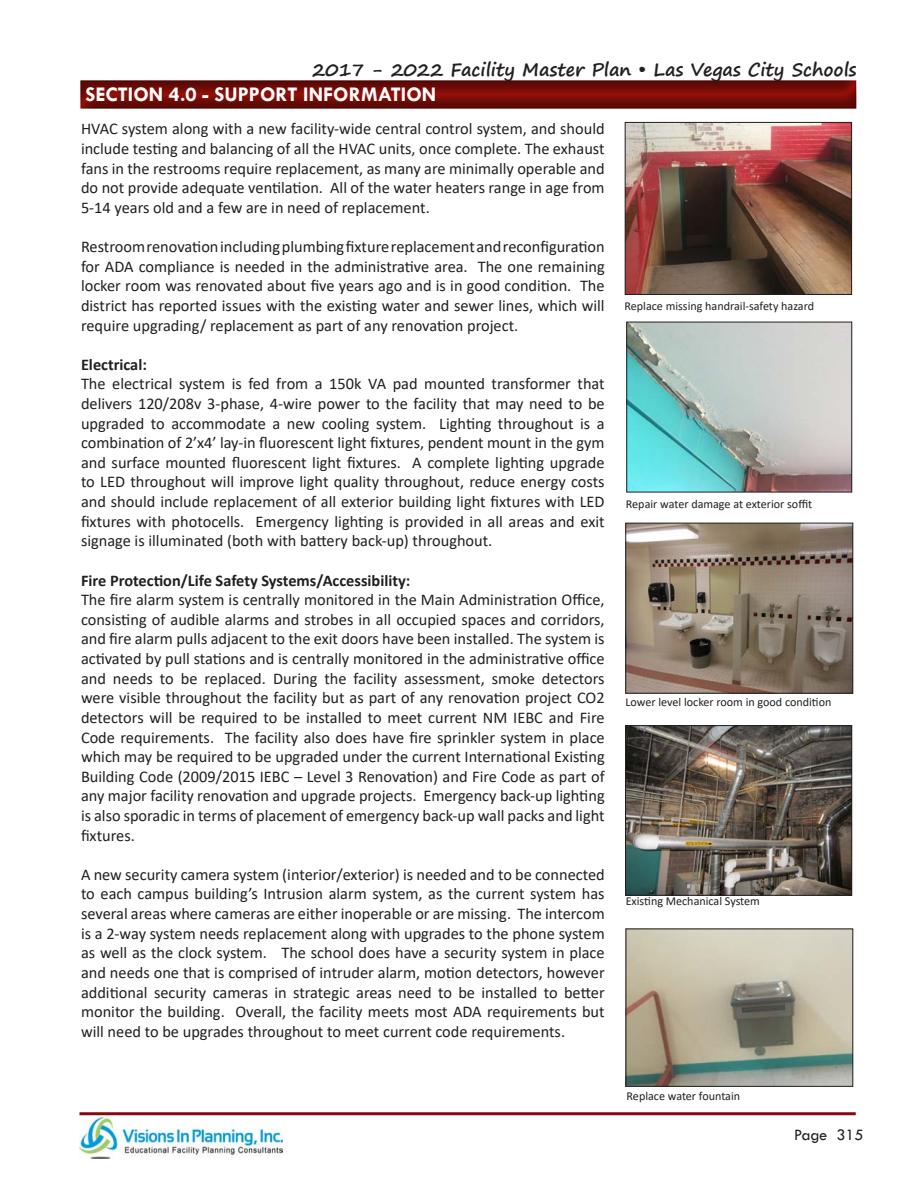
<style>
.page{position:relative;width:918px;height:1188px;background:#fff}
.page>*{position:absolute;margin:0;border:0;box-sizing:border-box;transform-origin:0 0}
.t1{font:700 21px "Tw Cen";color:#fff}
.t2{font:700 18px "Segoe Print";color:#231f20}
.t3{font:16.5px "Tw Cen";color:#231f20}
.t4{font:16.35px/19.6px "Calibri";color:#231f20;text-align:justify}
.t5{font:700 16.35px "Calibri";color:#231f20}
.t6{font:12.15px "Calibri";color:#231f20}
</style>
<div class="page">
<div style="left:78px;top:80px;width:780px;height:31px;background:#231f20;opacity:.5"></div>
<img style="left:80px;top:1118px;width:203px;height:41px">
<hr style="left:80px;top:1112px;width:776px;height:3px;background:#87070a">
<img style="left:627px;top:124px;width:223px;height:169px">
<div style="left:625px;top:122px;width:227px;height:173px;border:1px solid #231f20"></div>
<img style="left:627px;top:525px;width:224px;height:167px">
<div style="left:625px;top:523px;width:228px;height:171px;border:1px solid #231f20"></div>
<img style="left:628px;top:324px;width:222px;height:166px">
<div style="left:626px;top:322px;width:226px;height:170px;border:1px solid #231f20"></div>
<img style="left:627px;top:727px;width:223px;height:167px">
<div style="left:625px;top:725px;width:227px;height:171px;border:1px solid #231f20"></div>
<img style="left:628px;top:931px;width:223px;height:154px">
<div style="left:626px;top:929px;width:227px;height:158px;border:1px solid #231f20"></div>
<p class="t2" style="left:312px;top:53px;width:546px">2017 - 2022 Facility Master Plan • Las Vegas City Schools</p>
<p class="t1" style="left:86px;top:82px;width:352px">SECTION 4.0 - SUPPORT INFORMATION</p>
<p class="t4" style="left:81px;top:119px;width:525px">HVAC system along with a new facility-wide central control system, and should include testing and balancing of all the HVAC units, once complete. The exhaust fans in the restrooms require replacement, as many are minimally operable and do not provide adequate ventilation. All of the water heaters range in age from 5-14 years old and a few are in need of replacement.</p>
<p class="t4" style="left:81px;top:236px;width:525px">Restroom renovation including plumbing fixture replacement and reconfiguration for ADA compliance is needed in the administrative area. The one remaining locker room was renovated about five years ago and is in good condition. The district has reported issues with the existing water and sewer lines, which will require upgrading/ replacement as part of any renovation project.</p>
<p class="t5" style="left:81px;top:353px;width:67px">Electrical:</p>
<p class="t4" style="left:81px;top:374px;width:525px">The electrical system is fed from a 150k VA pad mounted transformer that delivers 120/208v 3-phase, 4-wire power to the facility that may need to be upgraded to accommodate a new cooling system. Lighting throughout is a combination of 2’x4’ lay-in fluorescent light fixtures, pendent mount in the gym and surface mounted fluorescent light fixtures. A complete lighting upgrade to LED throughout will improve light quality throughout, reduce energy costs and should include replacement of all exterior building light fixtures with LED fixtures with photocells. Emergency lighting is provided in all areas and exit signage is illuminated (both with battery back-up) throughout.</p>
<p class="t5" style="left:81px;top:569px;width:331px">Fire Protection/Life Safety Systems/Accessibility:</p>
<p class="t4" style="left:81px;top:590px;width:525px">The fire alarm system is centrally monitored in the Main Administration Office, consisting of audible alarms and strobes in all occupied spaces and corridors, and fire alarm pulls adjacent to the exit doors have been installed. The system is activated by pull stations and is centrally monitored in the administrative office and needs to be replaced. During the facility assessment, smoke detectors were visible throughout the facility but as part of any renovation project CO2 detectors will be required to be installed to meet current NM IEBC and Fire Code requirements. The facility also does have fire sprinkler system in place which may be required to be upgraded under the current International Existing Building Code (2009/2015 IEBC – Level 3 Renovation) and Fire Code as part of any major facility renovation and upgrade projects. Emergency back-up lighting is also sporadic in terms of placement of emergency back-up wall packs and light fixtures.</p>
<p class="t4" style="left:81px;top:864px;width:525px">A new security camera system (interior/exterior) is needed and to be connected to each campus building’s Intrusion alarm system, as the current system has several areas where cameras are either inoperable or are missing. The intercom is a 2-way system needs replacement along with upgrades to the phone system as well as the clock system. The school does have a security system in place and needs one that is comprised of intruder alarm, motion detectors, however additional security cameras in strategic areas need to be installed to better monitor the building. Overall, the facility meets most ADA requirements but will need to be upgrades throughout to meet current code requirements.</p>
<p class="t6" style="left:625px;top:298px;width:191px">Replace missing handrail-safety hazard</p>
<p class="t6" style="left:626px;top:496px;width:188px">Repair water damage at exterior soffit</p>
<p class="t6" style="left:626px;top:694px;width:207px">Lower level locker room in good condition</p>
<p class="t6" style="left:626px;top:892px;width:136px">Existing Mechanical System</p>
<p class="t6" style="left:627px;top:1088px;width:115px">Replace water fountain</p>
<p class="t3" style="left:794px;top:1125px;width:71px">Page 315</p>
</div>
